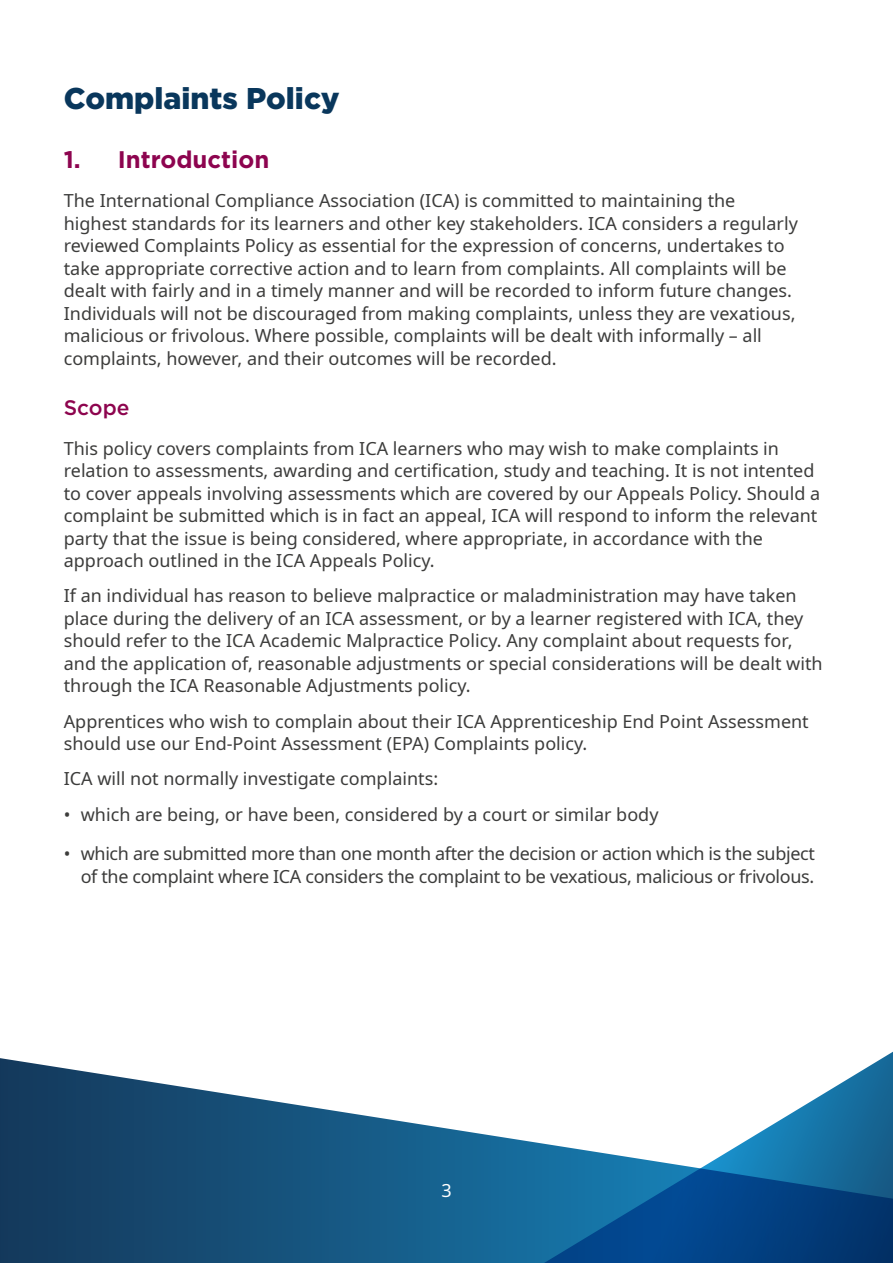
<style>
.page{position:relative;width:893px;height:1263px;background:#fff}
.page>*{position:absolute;margin:0;border:0;box-sizing:border-box;transform-origin:0 0}
.t1{font:900 30px "Gotham";color:#09375c}
.t2{font:700 24px "Gotham";color:#8d044f}
.t3{font:500 21px "Gotham";color:#8d044e}
.t4{font:18px/22.5px "Noto Sans";color:#3c3c3b}
.t5{font:18px/22.5px "Noto Sans";letter-spacing:-.02em;color:#3c3c3b;text-align:right}
.t6{font:18px "Noto Sans";color:#fff}
</style>
<div class="page">
<svg style="left:0;top:1056px;width:893px;height:207px"></svg>
<h1 class="t1" style="left:64px;top:78px;width:277px">Complaints Policy</h1>
<h2 class="t2" style="left:64px;top:143px;width:207px">1. Introduction</h2>
<p class="t4" style="left:64px;top:190px;width:736px">The International Compliance Association (ICA) is committed to maintaining the highest standards for its learners and other key stakeholders. ICA considers a regularly reviewed Complaints Policy as essential for the expression of concerns, undertakes to take appropriate corrective action and to learn from complaints. All complaints will be dealt with fairly and in a timely manner and will be recorded to inform future changes.<br>Individuals will not be discouraged from making complaints, unless they are vexatious, malicious or frivolous. Where possible, complaints will be dealt with informally – all complaints, however, and their outcomes will be recorded.</p>
<p class="t3" style="left:64px;top:394px;width:67px">Scope</p>
<p class="t4" style="left:64px;top:437px;width:758px">This policy covers complaints from ICA learners who may wish to make complaints in relation to assessments, awarding and certification, study and teaching. It is not intented to cover appeals involving assessments which are covered by our Appeals Policy. Should a complaint be submitted which is in fact an appeal, ICA will respond to inform the relevant party that the issue is being considered, where appropriate, in accordance with the approach outlined in the ICA Appeals Policy.</p>
<p class="t4" style="left:64px;top:585px;width:760px">If an individual has reason to believe malpractice or maladministration may have taken place during the delivery of an ICA assessment, or by a learner registered with ICA, they should refer to the ICA Academic Malpractice Policy. Any complaint about requests for, and the application of, reasonable adjustments or special considerations will be dealt with through the ICA Reasonable Adjustments policy.</p>
<p class="t4" style="left:64px;top:710px;width:746px">Apprentices who wish to complain about their ICA Apprenticeship End Point Assessment should use our End-Point Assessment (EPA) Complaints policy.</p>
<p class="t4" style="left:64px;top:768px;width:376px">ICA will not normally investigate complaints:</p>
<p class="t4" style="left:64px;top:803px;width:596px">• which are being, or have been, considered by a court or similar body</p>
<p class="t5" style="left:64px;top:843px;width:753px">• which are submitted more than one month after the decision or action which is the subject of the complaint where ICA considers the complaint to be vexatious, malicious or frivolous.</p>
<p class="t6" style="left:441px;top:1178px;width:12px">3</p>
</div>
